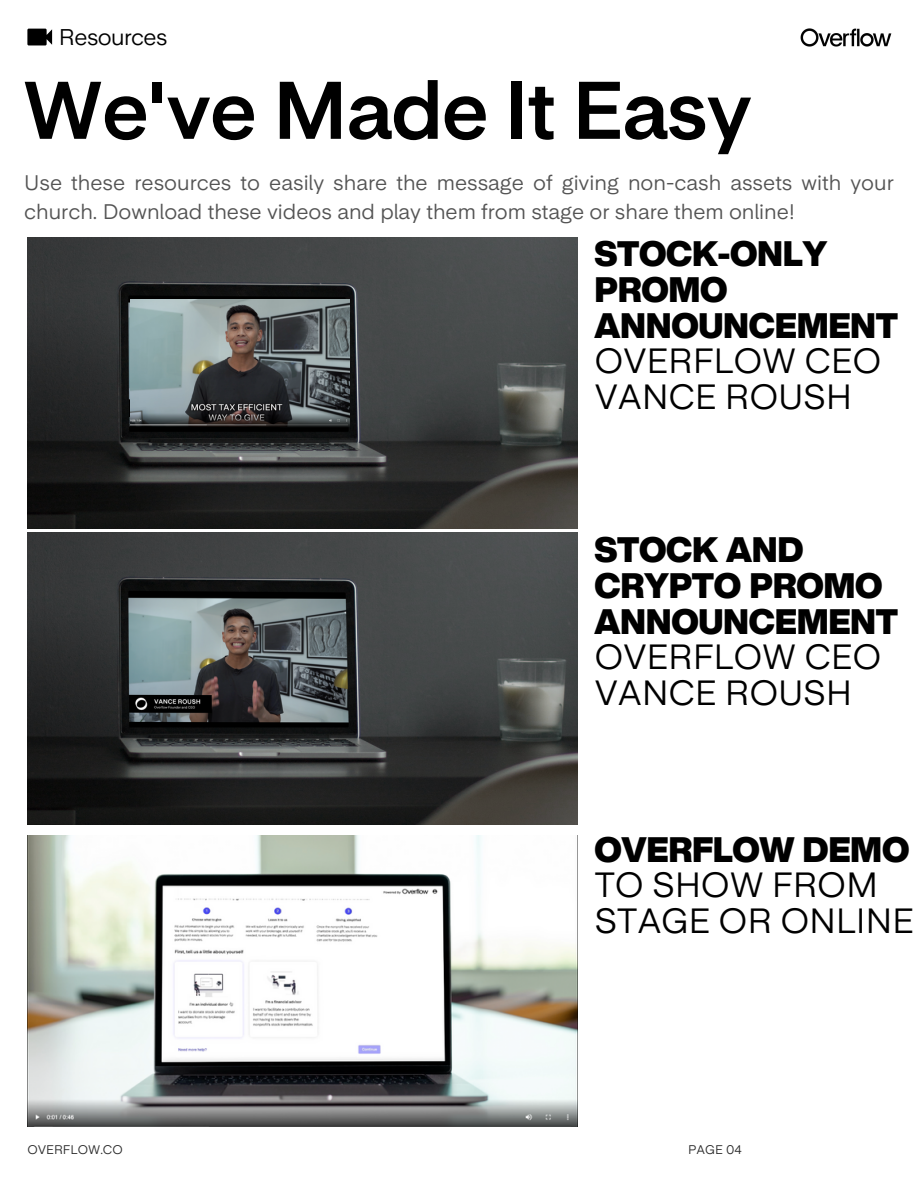
<style>
.page{position:relative;width:918px;height:1188px;background:#fff}
.page>*{position:absolute;margin:0;border:0;box-sizing:border-box;transform-origin:0 0}
.t1{font:81px "Universal Sans 750";letter-spacing:-.025em;color:#000}
.t2{font:900 34.8px/36px "Helvetica Now Display";letter-spacing:-.01em;color:#000}
.t3{font:34.8px/36px "Universal Sans 450";letter-spacing:-.01em;color:#000}
.t4{font:22.65px "Universal Sans 450";letter-spacing:-.025em;color:#000}
.t5{font:21px/29.2px "Universal Sans 450";color:#545454}
.t6{font:12.45px "Universal Sans 450";color:#2a2a2a}
</style>
<div class="page">
<img style="left:800px;top:29px;width:92px;height:18px">
<svg style="left:27px;top:29px;width:25px;height:16px"></svg>
<img style="left:27px;top:533px;width:551px;height:291px">
<img style="left:27px;top:835px;width:551px;height:292px">
<img style="left:27px;top:237px;width:551px;height:292px">
<img style="left:130px;top:300px;width:219px;height:127px">
<p class="t4" style="left:59px;top:23px;width:110px">Resources</p>
<p class="t1" style="left:22px;top:62px;width:732px">We've Made It Easy</p>
<p class="t5" style="left:24px;top:168px;width:871px">Use these resources to easily share the message of giving non-cash assets with your church. Download these videos and play them from stage or share them online!</p>
<p class="t2" style="left:594px;top:235px;width:305px">STOCK-ONLY<br>PROMO<br>ANNOUNCEMENT</p>
<p class="t3" style="left:594px;top:343px;width:288px">OVERFLOW CEO<br>VANCE ROUSH</p>
<p class="t2" style="left:594px;top:531px;width:305px">STOCK AND<br>CRYPTO PROMO<br>ANNOUNCEMENT</p>
<p class="t3" style="left:594px;top:639px;width:288px">OVERFLOW CEO<br>VANCE ROUSH</p>
<p class="t2" style="left:594px;top:831px;width:317px">OVERFLOW DEMO</p>
<p class="t3" style="left:594px;top:867px;width:321px">TO SHOW FROM<br>STAGE OR ONLINE</p>
<p class="t6" style="left:27px;top:1142px;width:97px">OVERFLOW.CO</p>
<p class="t6" style="left:688px;top:1142px;width:55px">PAGE 04</p>
</div>
